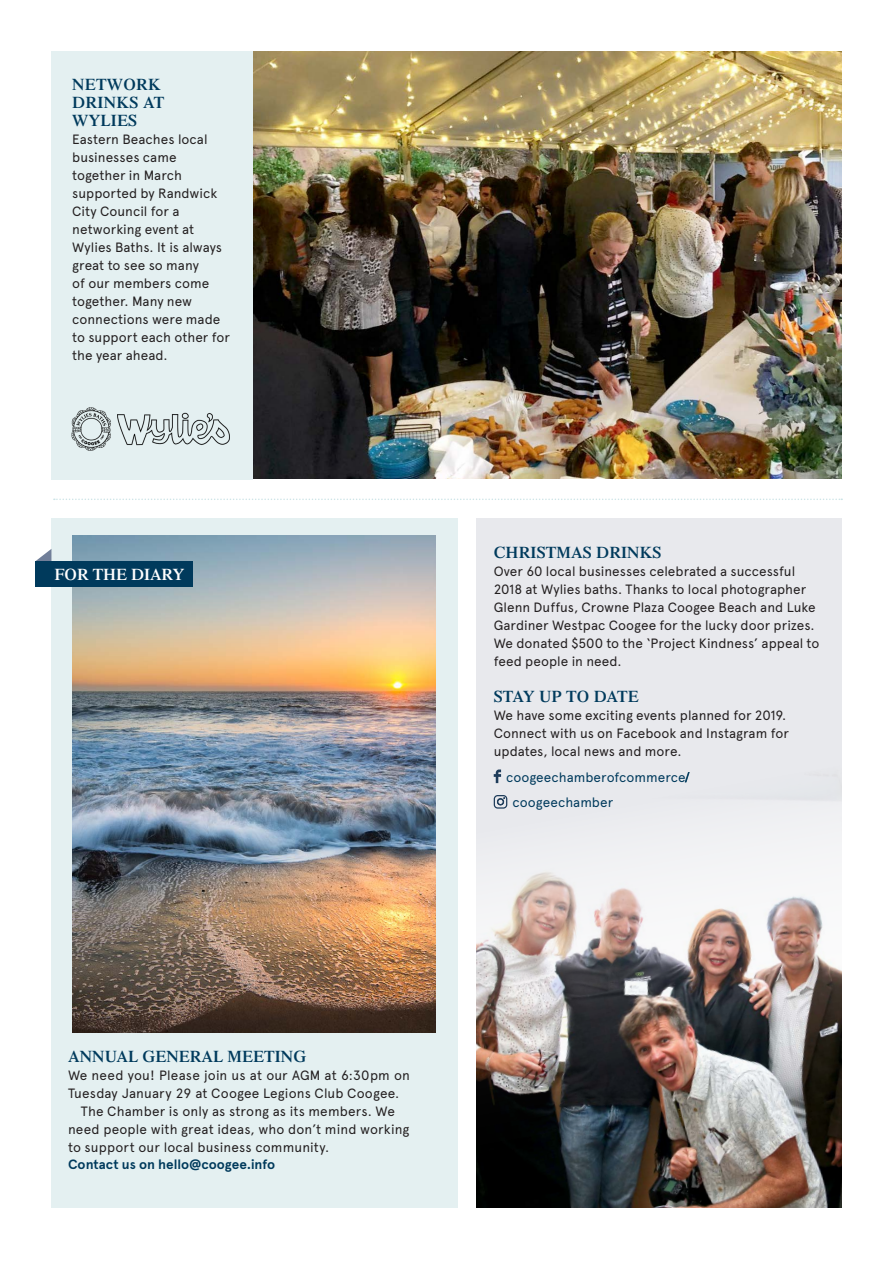
<style>
.page{position:relative;width:893px;height:1263px;background:#fff}
.page>*{position:absolute;margin:0;border:0;box-sizing:border-box;transform-origin:0 0}
.t1{font:600 16.5px/18px "Dutch 801 BT";letter-spacing:.01em;color:#003a5c}
.t2{font:600 16.5px "Dutch 801 BT";color:#fff}
.t3{font:13.5px/18px "Apercu";color:#231f20}
.t4{font:13.5px/25.5px "Apercu";color:#003a5c}
.t5{font:700 13.5px "Apercu";color:#003a5c}
</style>
<div class="page">
<div style="left:477px;top:519px;width:365px;height:689px;background:#e8e9ed"></div>
<img style="left:477px;top:770px;width:365px;height:438px">
<div style="left:51px;top:519px;width:406px;height:689px;background:#e4f0f1"></div>
<svg style="left:54px;top:498px;width:788px;height:2px"></svg>
<img style="left:253px;top:51px;width:589px;height:428px">
<img style="left:72px;top:536px;width:364px;height:496px">
<svg style="left:36px;top:549px;width:15px;height:12px"></svg>
<div style="left:35px;top:561px;width:158px;height:26px;background:#003a5c"></div>
<div style="left:51px;top:51px;width:202px;height:428px;background:#e4f0f1"></div>
<svg style="left:494px;top:769px;width:7px;height:14px"></svg>
<svg style="left:494px;top:795px;width:13px;height:14px"></svg>
<img style="left:71px;top:408px;width:159px;height:42px">
<p class="t1" style="left:72px;top:75px;width:94px">NETWORK<br>DRINKS AT<br>WYLIES</p>
<p class="t3" style="left:72px;top:130px;width:159px">Eastern Beaches local businesses came together in March supported by Randwick<br>City Council for a networking event at<br>Wylies Baths. It is always great to see so many<br>of our members come together. Many new connections were made to support each other for the year ahead.</p>
<p class="t2" style="left:54px;top:564px;width:131px">FOR THE DIARY</p>
<p class="t1" style="left:494px;top:543px;width:169px">CHRISTMAS DRINKS</p>
<p class="t3" style="left:494px;top:562px;width:327px">Over 60 local businesses celebrated a successful 2018 at Wylies baths. Thanks to local photographer Glenn Duffus, Crowne Plaza Coogee Beach and Luke Gardiner Westpac Coogee for the lucky door prizes.<br>We donated $500 to the ‘Project Kindness’ appeal to feed people in need.</p>
<p class="t1" style="left:494px;top:687px;width:146px">STAY UP TO DATE</p>
<p class="t3" style="left:494px;top:706px;width:297px">We have some exciting events planned for 2019.<br>Connect with us on Facebook and Instagram for updates, local news and more.</p>
<p class="t4" style="left:513px;top:764px;width:175px;text-indent:-7px">coogeechamberofcommerce coogeechamber</p>
<p class="t1" style="left:68px;top:1047px;width:240px">ANNUAL GENERAL MEETING</p>
<p class="t3" style="left:68px;top:1066px;width:343px">We need you! Please join us at our AGM at 6:30pm on</p>
<p class="t3" style="left:68px;top:1084px;width:333px">Tuesday January 29 at Coogee Legions Club Coogee.</p>
<p class="t3" style="left:81px;top:1102px;width:316px">The Chamber is only as strong as its members. We</p>
<p class="t3" style="left:68px;top:1120px;width:343px">need people with great ideas, who don’t mind working</p>
<p class="t3" style="left:68px;top:1138px;width:263px">to support our local business community.</p>
<p class="t5" style="left:68px;top:1156px;width:209px">Contact us on hello@coogee.info</p>
</div>
